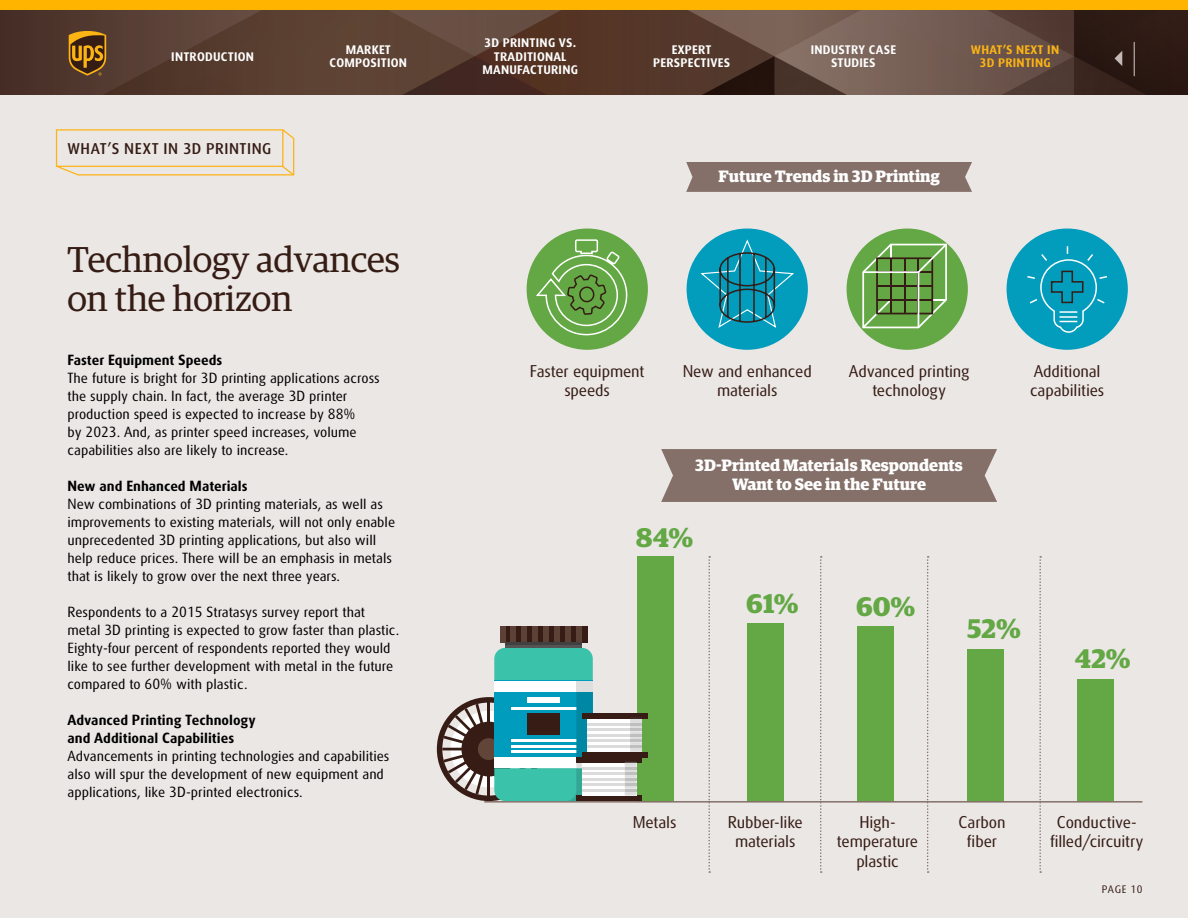
<style>
.page{position:relative;width:1188px;height:918px;background:#ebe7e5}
.page>*{position:absolute;margin:0;border:0;box-sizing:border-box;transform-origin:0 0}
.t1{font:36px/39px "Guardian Egyp";color:#351c14}
.t2{font:700 27px "Guardian Egyp";color:#63a844}
.t3{font:16.5px/19.5px "UPS Sans";letter-spacing:-.01em;color:#351c14;text-align:center}
.t4{font:700 16.5px/19.5px "Guardian Egyp";color:#fff;text-align:center}
.t5{font:500 15px "UPS Sans";letter-spacing:.035em;color:#351c14}
.t6{font:14.25px/18px "UPS Sans";color:#000}
.t7{font:700 14.25px/18px "UPS Sans";color:#000}
.t8{font:700 12px/13.5px "UPS Sans";letter-spacing:.02em;color:#fff;text-align:center}
.t9{font:700 12px/13.5px "UPS Sans";letter-spacing:.02em;color:#fcb415;text-align:center}
.t10{font:10.5px "UPS Sans";letter-spacing:.045em;color:#351c14}
</style>
<div class="page">
<div style="left:661px;top:449px;width:336px;height:53px;background:#847069"></div>
<div style="left:687px;top:229px;width:121px;height:121px;background:#029cbd;border-radius:50%"></div>
<svg style="left:55px;top:129px;width:240px;height:47px"></svg>
<div style="left:0;top:10px;width:25px;height:84px;background:#462d25"></div>
<div style="left:0;top:0;width:1188px;height:10px;background:#ffb500"></div>
<div style="left:686px;top:162px;width:286px;height:30px;background:#847069"></div>
<div style="left:527px;top:229px;width:121px;height:121px;background:#63a844;border-radius:50%"></div>
<div style="left:847px;top:229px;width:121px;height:121px;background:#63a844;border-radius:50%"></div>
<div style="left:1007px;top:229px;width:121px;height:121px;background:#029cbd;border-radius:50%"></div>
<div style="left:637px;top:556px;width:37px;height:246px;background:#63a844"></div>
<div style="left:857px;top:626px;width:36px;height:176px;background:#63a844"></div>
<div style="left:967px;top:650px;width:36px;height:152px;background:#63a844"></div>
<div style="left:1077px;top:679px;width:36px;height:123px;background:#63a844"></div>
<svg style="left:862px;top:244px;width:85px;height:84px"></svg>
<svg style="left:1026px;top:246px;width:83px;height:88px"></svg>
<svg style="left:699px;top:239px;width:97px;height:90px"></svg>
<svg style="left:534px;top:239px;width:94px;height:97px"></svg>
<div style="left:747px;top:623px;width:36px;height:179px;background:#63a844"></div>
<hr style="left:484px;top:801px;width:658px;height:2px;background:#847069">
<svg style="left:1039px;top:556px;width:2px;height:317px"></svg>
<svg style="left:927px;top:556px;width:2px;height:317px"></svg>
<svg style="left:820px;top:556px;width:2px;height:317px"></svg>
<svg style="left:708px;top:556px;width:2px;height:317px"></svg>
<div style="left:505px;top:642px;width:77px;height:6px;background:#545454"></div>
<div style="left:500px;top:626px;width:87px;height:16px;background:#361c14"></div>
<div style="left:576px;top:626px;width:6px;height:16px;background:#5c4236"></div>
<div style="left:565px;top:626px;width:6px;height:16px;background:#5c4236"></div>
<div style="left:554px;top:626px;width:6px;height:16px;background:#5c4236"></div>
<div style="left:544px;top:626px;width:5px;height:16px;background:#5c4236"></div>
<div style="left:533px;top:626px;width:5px;height:16px;background:#5c4236"></div>
<div style="left:522px;top:626px;width:5px;height:16px;background:#5c4236"></div>
<div style="left:511px;top:626px;width:5px;height:16px;background:#5c4236"></div>
<div style="left:500px;top:626px;width:5px;height:16px;background:#5c4236"></div>
<hr style="left:505px;top:642px;width:77px;height:3px;background:#404040">
<svg style="left:437px;top:648px;width:156px;height:153px"></svg>
<div style="left:576px;top:796px;width:66px;height:5px;background:#361c14"></div>
<div style="left:576px;top:757px;width:66px;height:6px;background:#361c14"></div>
<div style="left:582px;top:763px;width:55px;height:33px;background:#fff"></div>
<hr style="left:582px;top:789px;width:55px;height:2px;background:#dbdbdb">
<hr style="left:582px;top:783px;width:55px;height:3px;background:#dbdbdb">
<hr style="left:582px;top:778px;width:55px;height:3px;background:#dbdbdb">
<hr style="left:582px;top:772px;width:55px;height:3px;background:#dbdbdb">
<hr style="left:582px;top:767px;width:55px;height:3px;background:#dbdbdb">
<div style="left:582px;top:752px;width:66px;height:5px;background:#361c14"></div>
<div style="left:582px;top:714px;width:66px;height:5px;background:#361c14"></div>
<div style="left:587px;top:719px;width:55px;height:33px;background:#fff"></div>
<hr style="left:587px;top:745px;width:55px;height:3px;background:#dbdbdb">
<hr style="left:587px;top:740px;width:55px;height:2px;background:#dbdbdb">
<hr style="left:587px;top:734px;width:55px;height:3px;background:#dbdbdb">
<hr style="left:587px;top:729px;width:55px;height:2px;background:#dbdbdb">
<hr style="left:587px;top:723px;width:55px;height:3px;background:#dbdbdb">
<hr style="left:630px;top:748px;width:12px;height:4px;background:#dedede">
<svg style="left:630px;top:718px;width:12px;height:30px"></svg>
<div style="left:625px;top:791px;width:12px;height:5px;background:#dedede"></div>
<svg style="left:625px;top:761px;width:12px;height:30px"></svg>
<svg style="left:25px;top:10px;width:1163px;height:84px;background:#594034"></svg>
<p class="t8" style="left:483px;top:36px;width:97px">3D PRINTING VS.<br>TRADITIONAL<br>MANUFACTURING</p>
<p class="t8" style="left:171px;top:50px;width:84px">INTRODUCTION</p>
<p class="t8" style="left:330px;top:43px;width:79px">MARKET<br>COMPOSITION</p>
<p class="t8" style="left:653px;top:43px;width:79px">EXPERT<br>PERSPECTIVES</p>
<p class="t8" style="left:811px;top:43px;width:87px">INDUSTRY CASE<br>STUDIES</p>
<p class="t9" style="left:971px;top:43px;width:90px">WHAT’S NEXT IN<br>3D PRINTING</p>
<p class="t5" style="left:68px;top:140px;width:205px">WHAT’S NEXT IN 3D PRINTING</p>
<h1 class="t1" style="left:68px;top:238px;width:334px">Technology advances on the horizon</h1>
<p class="t7" style="left:68px;top:351px;width:156px">Faster Equipment Speeds</p>
<p class="t6" style="left:68px;top:369px;width:314px">The future is bright for 3D printing applications across the supply chain. In fact, the average 3D printer production speed is expected to increase by 88%<br>by 2023. And, as printer speed increases, volume capabilities also are likely to increase.</p>
<p class="t7" style="left:68px;top:477px;width:182px">New and Enhanced Materials</p>
<p class="t6" style="left:68px;top:495px;width:329px">New combinations of 3D printing materials, as well as improvements to existing materials, will not only enable unprecedented 3D printing applications, but also will help reduce prices. There will be an emphasis in metals that is likely to grow over the next three years.</p>
<p class="t6" style="left:68px;top:603px;width:333px">Respondents to a 2015 Stratasys survey report that metal 3D printing is expected to grow faster than plastic.<br>Eighty-four percent of respondents reported they would like to see further development with metal in the future compared to 60% with plastic.</p>
<p class="t7" style="left:68px;top:711px;width:190px">Advanced Printing Technology and Additional Capabilities</p>
<p class="t6" style="left:68px;top:747px;width:324px">Advancements in printing technologies and capabilities also will spur the development of new equipment and applications, like 3D-printed electronics.</p>
<p class="t4" style="left:718px;top:165px;width:223px">Future Trends in 3D Printing</p>
<p class="t3" style="left:530px;top:361px;width:116px">Faster equipment speeds</p>
<p class="t3" style="left:683px;top:361px;width:131px">New and enhanced materials</p>
<p class="t3" style="left:849px;top:361px;width:122px">Advanced printing technology</p>
<p class="t3" style="left:1030px;top:361px;width:76px;text-align:left">Additional capabilities</p>
<p class="t4" style="left:695px;top:454px;width:269px">3D-Printed Materials Respondents<br>Want to See in the Future</p>
<h2 class="t2" style="left:636px;top:517px;width:59px">84%</h2>
<h2 class="t2" style="left:746px;top:583px;width:54px">61%</h2>
<h2 class="t2" style="left:856px;top:585px;width:61px">60%</h2>
<h2 class="t2" style="left:967px;top:607px;width:55px">52%</h2>
<h2 class="t2" style="left:1075px;top:638px;width:57px">42%</h2>
<p class="t3" style="left:633px;top:812px;width:45px">Metals</p>
<p class="t3" style="left:728px;top:812px;width:77px">Rubber-like materials</p>
<p class="t3" style="left:837px;top:812px;width:83px">High&shy;temperature plastic</p>
<p class="t3" style="left:958px;top:812px;width:49px">Carbon fiber</p>
<p class="t3" style="left:1050px;top:812px;width:95px">Conductive&shy;filled/circuitry</p>
<p class="t10" style="left:1102px;top:883px;width:42px">PAGE 10</p>
</div>
